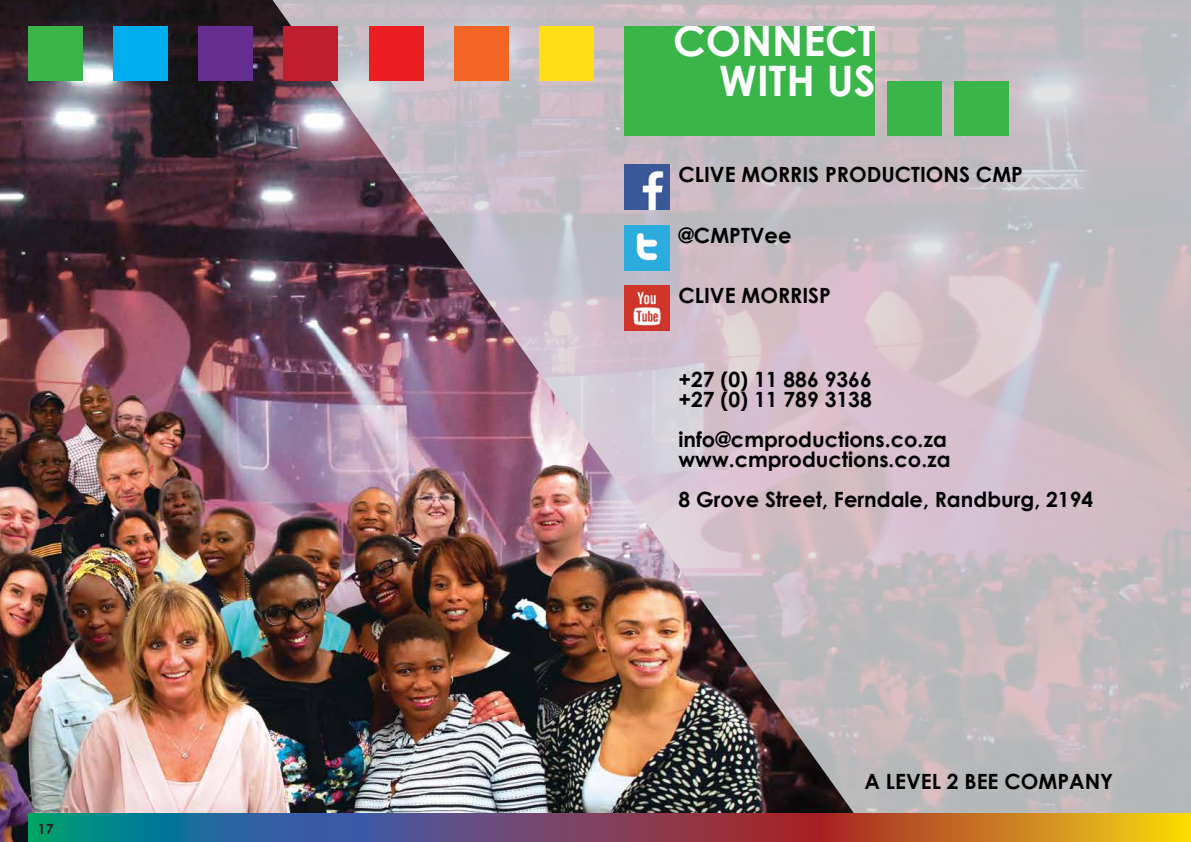
<style>
.page{position:relative;width:1191px;height:842px;background:#fff}
.page>*{position:absolute;margin:0;border:0;box-sizing:border-box;transform-origin:0 0}
.t1{font:700 42px/40px "Century Gothic";color:#fff;text-align:right}
.t2{font:700 21px/20px "Century Gothic";color:#000}
.t3{font:700 14px "Century Gothic";color:#231f20}
</style>
<div class="page">
<img style="left:0;top:0;width:874px;height:842px">
<div style="left:624px;top:26px;width:251px;height:110px;background:#39b54a"></div>
<div style="left:539px;top:26px;width:54px;height:55px;background:#ffde17"></div>
<div style="left:454px;top:26px;width:54px;height:55px;background:#f26522"></div>
<div style="left:369px;top:26px;width:54px;height:55px;background:#ed1d24"></div>
<div style="left:283px;top:26px;width:55px;height:55px;background:#be1e2d"></div>
<div style="left:198px;top:26px;width:55px;height:55px;background:#662d91"></div>
<div style="left:113px;top:26px;width:55px;height:55px;background:#00aeef"></div>
<div style="left:28px;top:26px;width:55px;height:55px;background:#39b54a"></div>
<img style="left:624px;top:164px;width:45px;height:45px">
<img style="left:624px;top:225px;width:45px;height:45px">
<img style="left:624px;top:286px;width:45px;height:45px">
<svg style="left:28px;top:813px;width:1163px;height:29px;background:#79625a"></svg>
<div style="left:887px;top:81px;width:55px;height:55px;background:#39b54a"></div>
<div style="left:954px;top:81px;width:55px;height:55px;background:#39b54a"></div>
<p class="t3" style="left:38px;top:820px;width:17px">17</p>
<h1 class="t1" style="left:673px;top:20px;width:204px">CONNECT<br>WITH US</h1>
<p class="t2" style="left:678px;top:164px;width:346px">CLIVE MORRIS PRODUCTIONS CMP</p>
<p class="t2" style="left:678px;top:225px;width:115px">@CMPTVee</p>
<p class="t2" style="left:678px;top:285px;width:154px">CLIVE MORRISP</p>
<p class="t2" style="left:678px;top:368px;width:195px">+27 (0) 11 886 9366 +27 (0) 11 789 3138</p>
<p class="t2" style="left:678px;top:429px;width:274px">info@cmproductions.co.za www.cmproductions.co.za</p>
<p class="t2" style="left:678px;top:489px;width:416px">8 Grove Street, Ferndale, Randburg, 2194</p>
<p class="t2" style="left:864px;top:771px;width:250px">A LEVEL 2 BEE COMPANY</p>
</div>
